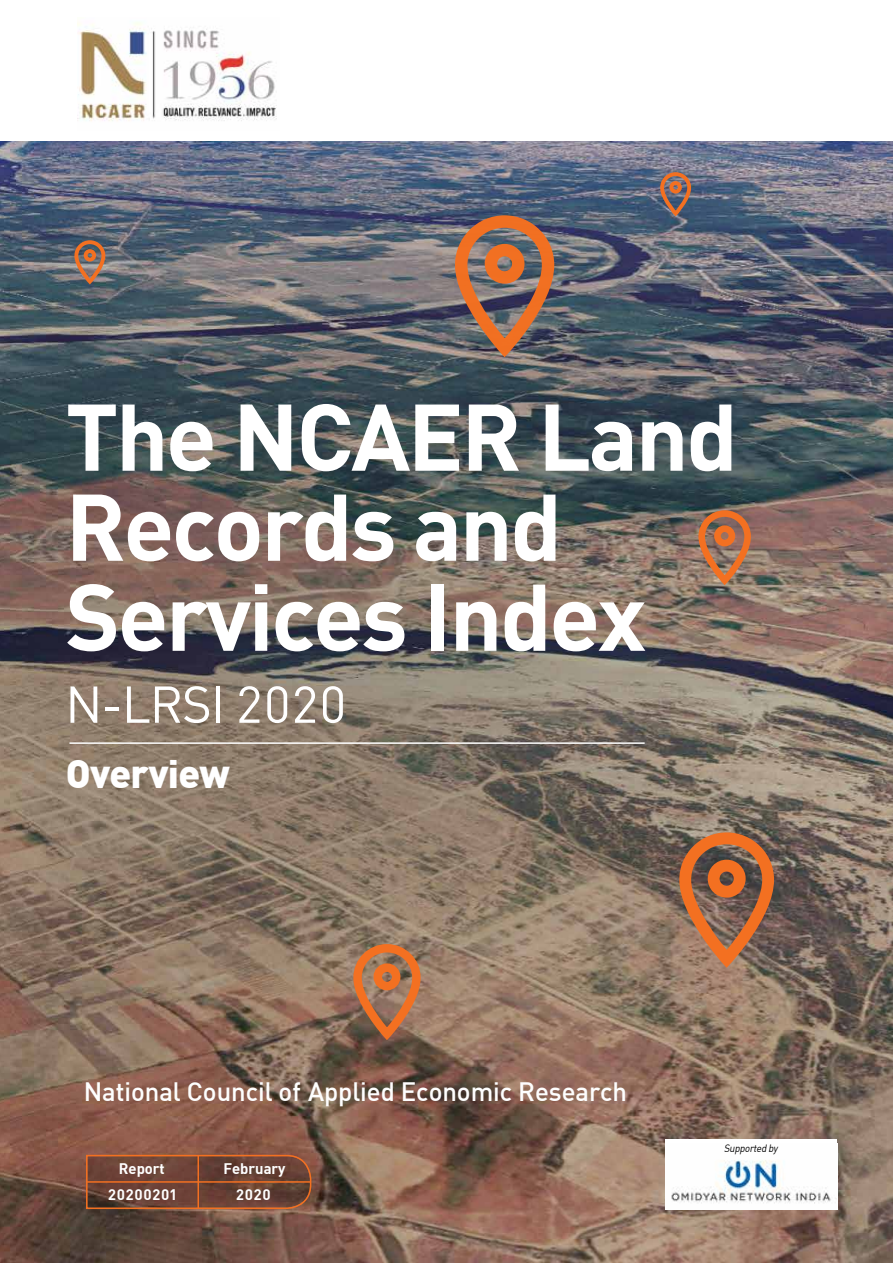
<style>
.page{position:relative;width:893px;height:1263px;background:#fff}
.page>*{position:absolute;margin:0;border:0;box-sizing:border-box;transform-origin:0 0}
.t1{font:700 93px/90px "Sapient Sans";letter-spacing:-.02em;color:#fff}
.t2{font:51px "Sapient Sans";color:#fff}
.t3{font:900 39px "Sapient Sans";letter-spacing:-.02em;color:#fff}
.t4{font:500 26.1px "Sapient Sans";color:#fefefe}
.t5{font:700 15px/25.5px "Sapient Sans";color:#fff;text-align:center}
.t6{font:italic 10.5px "Sapient Sans";color:#000}
</style>
<div class="page">
<img style="left:0;top:141px;width:893px;height:1122px">
<div style="left:74px;top:240px;width:31px;height:43px;border:4px solid #f37021;border-radius:14px"></div>
<div style="left:84px;top:249px;width:12px;height:13px;border:4px solid #f37021;border-radius:50%"></div>
<hr style="left:69px;top:742px;width:576px;height:2px;background:#fff">
<div style="left:679px;top:832px;width:95px;height:133px;border:12px solid #f37021;border-radius:41px"></div>
<div style="left:708px;top:860px;width:38px;height:37px;border:12px solid #f37021;border-radius:50%"></div>
<div style="left:353px;top:944px;width:68px;height:94px;border:8px solid #f37021;border-radius:29px"></div>
<div style="left:373px;top:963px;width:27px;height:27px;border:8px solid #f37021;border-radius:50%"></div>
<div style="left:660px;top:172px;width:31px;height:43px;border:4px solid #f37021;border-radius:14px"></div>
<div style="left:669px;top:181px;width:13px;height:12px;border:4px solid #f37021;border-radius:50%"></div>
<div style="left:698px;top:510px;width:53px;height:74px;border:7px solid #f37021;border-radius:23px"></div>
<div style="left:714px;top:525px;width:21px;height:21px;border:7px solid #f37021;border-radius:50%"></div>
<svg style="left:85px;top:1154px;width:227px;height:56px;background:#764634"></svg>
<img style="left:78px;top:22px;width:199px;height:99px">
<div style="left:455px;top:215px;width:99px;height:139px;border:12px solid #f37021;border-radius:43px"></div>
<div style="left:485px;top:244px;width:39px;height:40px;border:12px solid #f37021;border-radius:50%"></div>
<div style="left:665px;top:1139px;width:172px;height:70px;background:#fff"></div>
<img style="left:671px;top:1160px;width:166px;height:44px">
<h1 class="t1" style="left:66px;top:388px;width:673px">The NCAER Land<br>Records and<br>Services Index</h1>
<h2 class="t2" style="left:66px;top:672px;width:283px">N-LRSI 2020</h2>
<h3 class="t3" style="left:66px;top:747px;width:165px">Overview</h3>
<p class="t4" style="left:84px;top:1075px;width:545px">National Council of Applied Economic Research</p>
<p class="t5" style="left:119px;top:1155px;width:47px">Report</p>
<p class="t5" style="left:224px;top:1155px;width:63px">February<br>2020</p>
<p class="t5" style="left:108px;top:1181px;width:70px">20200201</p>
<p class="t6" style="left:724px;top:1142px;width:55px">Supported by</p>
</div>
